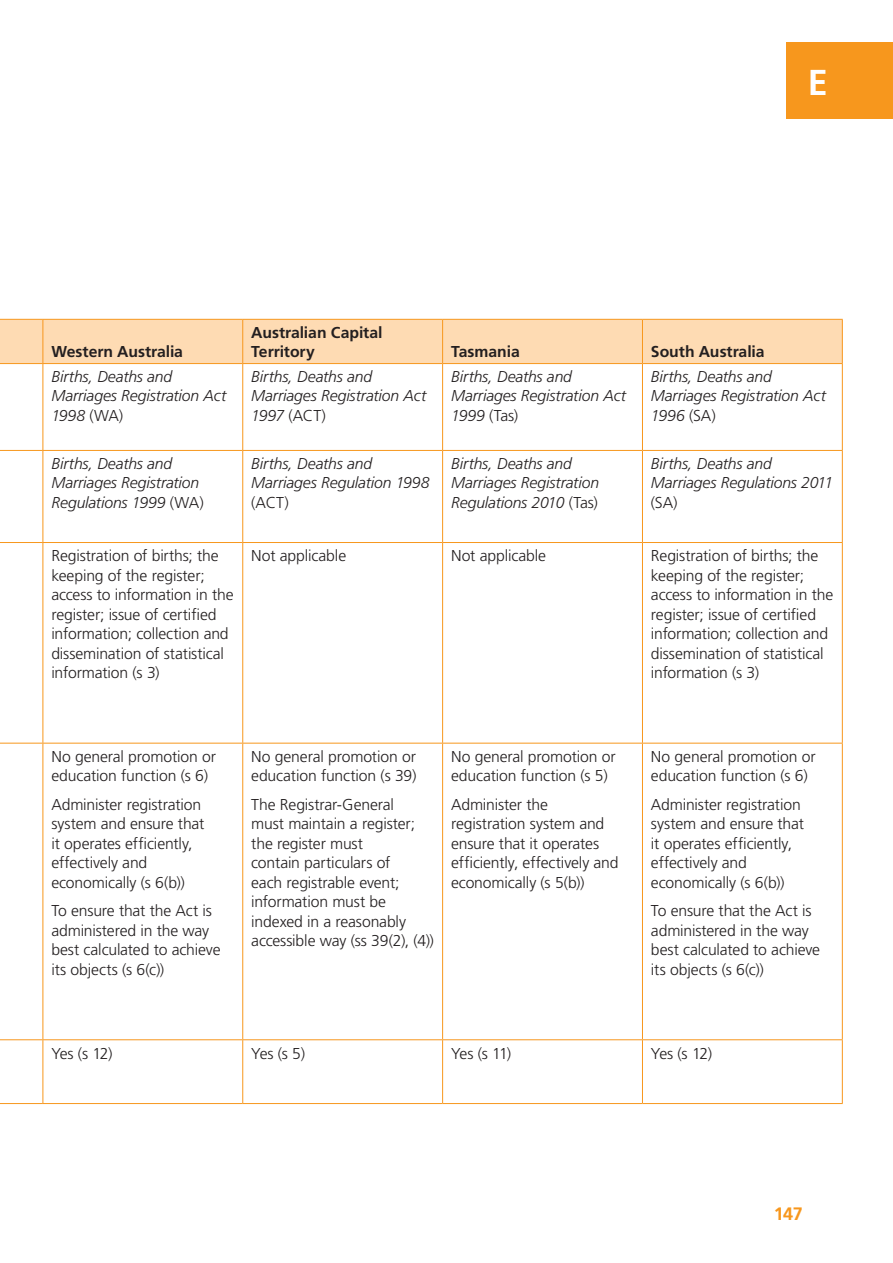
<style>
.page{position:relative;width:893px;height:1263px;background:#fff}
.page>*{position:absolute;margin:0;border:0;box-sizing:border-box;transform-origin:0 0}
.Chapter_Tab_Number{font:700 36px "Frutiger CE";color:#fff}
.t1{font:700 18px "Frutiger CE";color:#f7971d}
.t2{font:300 15.75px/19.5px "Frutiger";letter-spacing:-.01em;color:#231f20}
.t3{font:italic 300 15.75px/19.5px "Frutiger";letter-spacing:-.01em;color:#231f20}
.t4{font:700 15.75px/19.5px "Frutiger CE";letter-spacing:-.005em;color:#231f20}
.s1{font-style:normal}
</style>
<div class="page">
<div style="left:787px;top:43px;width:106px;height:76px;background:#f7971d"></div>
<div style="left:0;top:320px;width:842px;height:43px;background:#fedbb3"></div>
<hr style="left:0;top:319px;width:43px;height:1px;background:#f7971d">
<hr style="left:43px;top:319px;width:200px;height:1px;background:#f7971d">
<hr style="left:43px;top:320px;width:1px;height:43px;background:#f7971d">
<hr style="left:243px;top:319px;width:200px;height:1px;background:#f7971d">
<hr style="left:242px;top:320px;width:1px;height:43px;background:#f7971d">
<hr style="left:443px;top:319px;width:199px;height:1px;background:#f7971d">
<hr style="left:442px;top:320px;width:1px;height:43px;background:#f7971d">
<hr style="left:642px;top:319px;width:201px;height:1px;background:#f7971d">
<hr style="left:642px;top:320px;width:1px;height:43px;background:#f7971d">
<hr style="left:842px;top:320px;width:1px;height:43px;background:#f7971d">
<hr style="left:0;top:363px;width:43px;height:1px;background:#f7971d">
<hr style="left:43px;top:363px;width:200px;height:1px;background:#f7971d">
<hr style="left:43px;top:364px;width:1px;height:86px;background:#f7971d">
<hr style="left:243px;top:363px;width:200px;height:1px;background:#f7971d">
<hr style="left:242px;top:364px;width:1px;height:86px;background:#f7971d">
<hr style="left:443px;top:363px;width:199px;height:1px;background:#f7971d">
<hr style="left:442px;top:364px;width:1px;height:86px;background:#f7971d">
<hr style="left:642px;top:363px;width:201px;height:1px;background:#f7971d">
<hr style="left:642px;top:364px;width:1px;height:86px;background:#f7971d">
<hr style="left:842px;top:364px;width:1px;height:86px;background:#f7971d">
<hr style="left:0;top:450px;width:43px;height:1px;background:#f7971d">
<hr style="left:43px;top:450px;width:200px;height:1px;background:#f7971d">
<hr style="left:43px;top:451px;width:1px;height:91px;background:#f7971d">
<hr style="left:243px;top:450px;width:200px;height:1px;background:#f7971d">
<hr style="left:242px;top:451px;width:1px;height:91px;background:#f7971d">
<hr style="left:443px;top:450px;width:199px;height:1px;background:#f7971d">
<hr style="left:442px;top:451px;width:1px;height:91px;background:#f7971d">
<hr style="left:642px;top:450px;width:201px;height:1px;background:#f7971d">
<hr style="left:642px;top:451px;width:1px;height:91px;background:#f7971d">
<hr style="left:842px;top:451px;width:1px;height:91px;background:#f7971d">
<hr style="left:0;top:542px;width:43px;height:1px;background:#f7971d">
<hr style="left:43px;top:542px;width:200px;height:1px;background:#f7971d">
<hr style="left:43px;top:543px;width:1px;height:200px;background:#f7971d">
<hr style="left:243px;top:542px;width:200px;height:1px;background:#f7971d">
<hr style="left:242px;top:543px;width:1px;height:200px;background:#f7971d">
<hr style="left:443px;top:542px;width:199px;height:1px;background:#f7971d">
<hr style="left:442px;top:543px;width:1px;height:200px;background:#f7971d">
<hr style="left:642px;top:542px;width:201px;height:1px;background:#f7971d">
<hr style="left:642px;top:543px;width:1px;height:200px;background:#f7971d">
<hr style="left:842px;top:543px;width:1px;height:200px;background:#f7971d">
<hr style="left:0;top:743px;width:43px;height:1px;background:#f7971d">
<hr style="left:43px;top:743px;width:200px;height:1px;background:#f7971d">
<hr style="left:43px;top:743px;width:1px;height:296px;background:#f7971d">
<hr style="left:243px;top:743px;width:200px;height:1px;background:#f7971d">
<hr style="left:242px;top:743px;width:1px;height:296px;background:#f7971d">
<hr style="left:443px;top:743px;width:199px;height:1px;background:#f7971d">
<hr style="left:442px;top:743px;width:1px;height:296px;background:#f7971d">
<hr style="left:642px;top:743px;width:201px;height:1px;background:#f7971d">
<hr style="left:642px;top:743px;width:1px;height:296px;background:#f7971d">
<hr style="left:842px;top:743px;width:1px;height:296px;background:#f7971d">
<hr style="left:0;top:1039px;width:43px;height:1px;background:#f7971d">
<hr style="left:43px;top:1039px;width:200px;height:1px;background:#f7971d">
<hr style="left:43px;top:1040px;width:1px;height:63px;background:#f7971d">
<hr style="left:243px;top:1039px;width:200px;height:1px;background:#f7971d">
<hr style="left:242px;top:1040px;width:1px;height:63px;background:#f7971d">
<hr style="left:443px;top:1039px;width:199px;height:1px;background:#f7971d">
<hr style="left:442px;top:1040px;width:1px;height:63px;background:#f7971d">
<hr style="left:642px;top:1039px;width:201px;height:1px;background:#f7971d">
<hr style="left:642px;top:1040px;width:1px;height:63px;background:#f7971d">
<hr style="left:842px;top:1040px;width:1px;height:63px;background:#f7971d">
<hr style="left:0;top:1103px;width:43px;height:1px;background:#f7971d">
<hr style="left:43px;top:1103px;width:200px;height:1px;background:#f7971d">
<hr style="left:243px;top:1103px;width:200px;height:1px;background:#f7971d">
<hr style="left:443px;top:1103px;width:199px;height:1px;background:#f7971d">
<hr style="left:642px;top:1103px;width:201px;height:1px;background:#f7971d">
<p class="Chapter_Tab_Number" style="left:808px;top:60px;width:22px">E</p>
<p class="t4" style="left:51px;top:342px;width:133px">Western Australia</p>
<p class="t4" style="left:251px;top:322px;width:133px">Australian Capital<br>Territory</p>
<p class="t4" style="left:451px;top:342px;width:70px">Tasmania</p>
<p class="t4" style="left:651px;top:342px;width:115px">South Australia</p>
<p class="t3" style="left:51px;top:367px;width:176px">Births, Deaths and<br>Marriages Registration Act<br>1998 <span class="s1">(WA)</span></p>
<p class="t3" style="left:251px;top:367px;width:176px">Births, Deaths and<br>Marriages Registration Act<br>1997 <span class="s1">(ACT)</span></p>
<p class="t3" style="left:451px;top:367px;width:176px">Births, Deaths and<br>Marriages Registration Act<br>1999 <span class="s1">(Tas)</span></p>
<p class="t3" style="left:651px;top:367px;width:176px">Births, Deaths and<br>Marriages Registration Act<br>1996 <span class="s1">(SA)</span></p>
<p class="t3" style="left:51px;top:454px;width:154px">Births, Deaths and<br>Marriages Registration<br>Regulations 1999 <span class="s1">(WA)</span></p>
<p class="t3" style="left:251px;top:454px;width:180px">Births, Deaths and<br>Marriages Regulation 1998</p>
<p class="t3" style="left:451px;top:454px;width:149px">Births, Deaths and<br>Marriages Registration<br>Regulations 2010 <span class="s1">(Tas)</span></p>
<p class="t3" style="left:651px;top:454px;width:184px">Births, Deaths and<br>Marriages Regulations 2011</p>
<p class="t2" style="left:251px;top:492px;width:39px">(ACT)</p>
<p class="t2" style="left:651px;top:492px;width:28px">(SA)</p>
<p class="t2" style="left:51px;top:546px;width:184px">Registration of births; the keeping of the register; access to information in the register; issue of certified information; collection and dissemination of statistical information (s 3)</p>
<p class="t2" style="left:251px;top:546px;width:96px">Not applicable</p>
<p class="t2" style="left:451px;top:546px;width:96px">Not applicable</p>
<p class="t2" style="left:651px;top:546px;width:184px">Registration of births; the keeping of the register; access to information in the register; issue of certified information; collection and dissemination of statistical information (s 3)</p>
<p class="t2" style="left:51px;top:747px;width:166px">No general promotion or education function (s 6)</p>
<p class="t2" style="left:51px;top:795px;width:155px">Administer registration system and ensure that it operates efficiently, effectively and economically (s 6(b))</p>
<p class="t2" style="left:51px;top:901px;width:171px">To ensure that the Act is administered in the way best calculated to achieve its objects (s 6(c))</p>
<p class="t2" style="left:251px;top:747px;width:167px">No general promotion or education function (s 39)</p>
<p class="t2" style="left:251px;top:795px;width:184px">The Registrar-General<br>must maintain a register; the register must<br>contain particulars of<br>each registrable event; information must be indexed in a reasonably accessible way (ss 39(2), (4))</p>
<p class="t2" style="left:451px;top:747px;width:166px">No general promotion or education function (s 5)</p>
<p class="t2" style="left:451px;top:795px;width:169px">Administer the registration system and ensure that it operates efficiently, effectively and economically (s 5(b))</p>
<p class="t2" style="left:651px;top:747px;width:166px">No general promotion or education function (s 6)</p>
<p class="t2" style="left:651px;top:795px;width:155px">Administer registration system and ensure that it operates efficiently, effectively and economically (s 6(b))</p>
<p class="t2" style="left:651px;top:901px;width:171px">To ensure that the Act is administered in the way best calculated to achieve its objects (s 6(c))</p>
<p class="t2" style="left:51px;top:1043px;width:63px">Yes (s 12)</p>
<p class="t2" style="left:251px;top:1043px;width:55px">Yes (s 5)</p>
<p class="t2" style="left:451px;top:1043px;width:61px">Yes (s 11)</p>
<p class="t2" style="left:651px;top:1043px;width:63px">Yes (s 12)</p>
<p class="t1" style="left:774px;top:1203px;width:30px">147</p>
</div>
